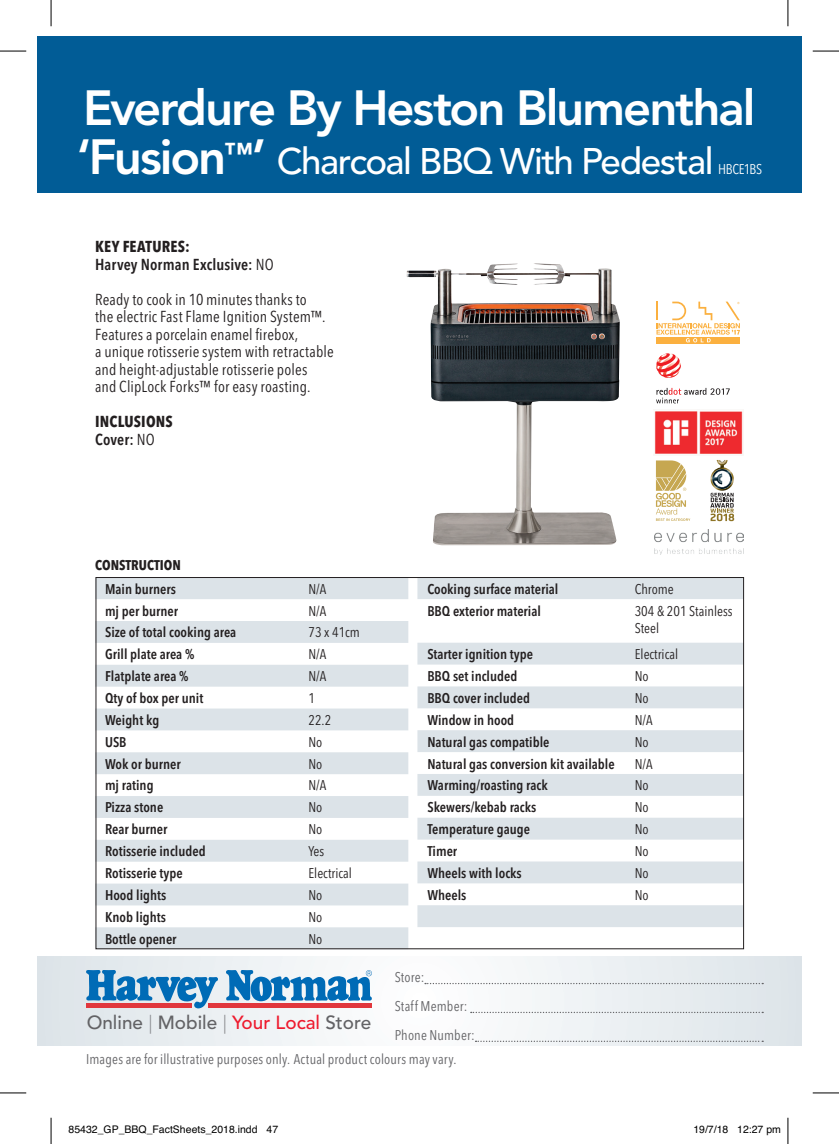
<style>
.page{position:relative;width:839px;height:1144px;background:#fff}
.page>*{position:absolute;margin:0;border:0;box-sizing:border-box;transform-origin:0 0}
.t1{font:800 49px "Avenir";letter-spacing:-.045em;color:#fff}
.t2{font:500 36.75px "Avenir";letter-spacing:-.045em;color:#fff}
.t3{font:500 18.9px "Avenir";color:#636366}
.t4{font:condensed 15.75px/17.5px "Avenir Next LT Pro";letter-spacing:.01em;color:#231f20}
.t5{font:600 condensed 15.75px/17.5px "Avenir Next LT Pro";letter-spacing:.01em;color:#231f20}
.t6{font:700 condensed 15.75px/17.5px "Avenir Next LT Pro";letter-spacing:.01em;color:#231f20}
.t7{font:600 condensed 14px "Avenir Next LT Pro";color:#231f20}
.t8{font:condensed 14px/17.5px "Avenir Next LT Pro";color:#231f20}
.t9{font:condensed 14px/28.9px "Avenir Next LT Pro";letter-spacing:.015em;color:#636366}
.t10{font:700 condensed 14px "Avenir Next LT Pro";color:#231f20}
.t11{font:condensed 14px "Avenir Next LT Pro";letter-spacing:-.025em;color:#fff}
.t12{font:10.5px "Helvetica";color:#000}
.s1{font-weight:800;font-size:49px}
.s2{font-weight:700}
.s3{font-weight:400}
.s4{font-weight:600}
.s5{font-weight:300;color:#8a8c8f}
.s6{color:#ee1a2e}
</style>
<div class="page">
<img style="left:406px;top:263px;width:214px;height:282px">
<svg style="left:656px;top:460px;width:34px;height:61px"></svg>
<img style="left:654px;top:411px;width:90px;height:43px">
<svg style="left:656px;top:353px;width:25px;height:25px"></svg>
<svg style="left:656px;top:388px;width:74px;height:15px"></svg>
<img style="left:654px;top:529px;width:90px;height:25px">
<div style="left:37px;top:36px;width:764px;height:157px;background:#015c96"></div>
<svg style="left:37px;top:956px;width:764px;height:90px"></svg>
<svg style="left:86px;top:970px;width:132px;height:38px;background:#6fa4cd"></svg>
<hr style="left:87px;top:1003px;width:105px;height:4px;background:#e1373d">
<hr style="left:208px;top:1003px;width:164px;height:4px;background:#e1373d">
<svg style="left:226px;top:970px;width:146px;height:32px"></svg>
<svg style="left:425px;top:983px;width:338px;height:1px"></svg>
<svg style="left:471px;top:1012px;width:292px;height:1px"></svg>
<svg style="left:475px;top:1041px;width:288px;height:1px"></svg>
<svg style="left:417px;top:579px;width:325px;height:348px"></svg>
<svg style="left:95px;top:577px;width:313px;height:372px;fill:#dce3e8"></svg>
<svg style="left:657px;top:342px;width:83px;height:2px"></svg>
<svg style="left:656px;top:302px;width:84px;height:40px"></svg>
<svg style="left:710px;top:460px;width:24px;height:61px"></svg>
<svg style="left:0;top:51px;width:26px;height:1px"></svg>
<svg style="left:813px;top:51px;width:26px;height:1px"></svg>
<svg style="left:0;top:1092px;width:26px;height:1px"></svg>
<svg style="left:813px;top:1092px;width:26px;height:1px"></svg>
<svg style="left:51px;top:0;width:1px;height:26px"></svg>
<svg style="left:51px;top:1118px;width:1px;height:26px"></svg>
<svg style="left:787px;top:0;width:1px;height:26px"></svg>
<svg style="left:787px;top:1118px;width:1px;height:26px"></svg>
<h1 class="t1" style="left:83px;top:79px;width:674px">Everdure By Heston Blumenthal</h1>
<h2 class="t2" style="left:77px;top:140px;width:638px"><span class="s1">‘Fusion</span><sup>™</sup><span class="s1">’</span> Charcoal BBQ With Pedestal</h2>
<p class="t11" style="left:718px;top:164px;width:45px">HBCE1BS</p>
<p class="t5" style="left:95px;top:238px;width:180px"><span class="s2">KEY FEATURES:<br></span>Harvey Norman Exclusive: <span class="s3">NO</span></p>
<p class="t4" style="left:95px;top:292px;width:240px">Ready to cook in 10 minutes thanks to<br>the electric Fast Flame Ignition System™.<br>Features a porcelain enamel firebox,<br>a unique rotisserie system with retractable and height-adjustable rotisserie poles<br>and ClipLock Forks™ for easy roasting.</p>
<p class="t6" style="left:95px;top:414px;width:79px">INCLUSIONS<br><span class="s4">Cover:</span> <span class="s3">NO</span></p>
<p class="t10" style="left:95px;top:559px;width:87px">CONSTRUCTION</p>
<p class="t7" style="left:105px;top:580px;width:72px">Main burners</p>
<p class="t8" style="left:308px;top:582px;width:19px">N/A</p>
<p class="t7" style="left:105px;top:602px;width:75px">mj per burner</p>
<p class="t8" style="left:308px;top:603px;width:19px">N/A</p>
<p class="t7" style="left:105px;top:624px;width:133px">Size of total cooking area</p>
<p class="t8" style="left:308px;top:625px;width:53px">73 x 41cm</p>
<p class="t7" style="left:105px;top:646px;width:91px">Grill plate area %</p>
<p class="t8" style="left:308px;top:647px;width:19px">N/A</p>
<p class="t7" style="left:105px;top:668px;width:85px">Flatplate area %</p>
<p class="t8" style="left:308px;top:669px;width:19px">N/A</p>
<p class="t7" style="left:105px;top:689px;width:100px">Qty of box per unit</p>
<p class="t8" style="left:308px;top:691px;width:8px">1</p>
<p class="t7" style="left:105px;top:711px;width:56px">Weight kg</p>
<p class="t8" style="left:308px;top:713px;width:24px">22.2</p>
<p class="t7" style="left:105px;top:733px;width:23px">USB</p>
<p class="t8" style="left:308px;top:735px;width:16px">No</p>
<p class="t7" style="left:105px;top:755px;width:77px">Wok or burner</p>
<p class="t8" style="left:308px;top:756px;width:16px">No</p>
<p class="t7" style="left:105px;top:777px;width:50px">mj rating</p>
<p class="t8" style="left:308px;top:778px;width:19px">N/A</p>
<p class="t7" style="left:105px;top:799px;width:60px">Pizza stone</p>
<p class="t8" style="left:308px;top:800px;width:16px">No</p>
<p class="t7" style="left:105px;top:821px;width:64px">Rear burner</p>
<p class="t8" style="left:308px;top:822px;width:16px">No</p>
<p class="t7" style="left:105px;top:843px;width:102px">Rotisserie included</p>
<p class="t8" style="left:308px;top:844px;width:17px">Yes</p>
<p class="t7" style="left:105px;top:864px;width:79px">Rotisserie type</p>
<p class="t8" style="left:308px;top:866px;width:45px">Electrical</p>
<p class="t7" style="left:105px;top:886px;width:63px">Hood lights</p>
<p class="t8" style="left:308px;top:888px;width:16px">No</p>
<p class="t7" style="left:105px;top:908px;width:62px">Knob lights</p>
<p class="t8" style="left:308px;top:910px;width:16px">No</p>
<p class="t7" style="left:105px;top:930px;width:73px">Bottle opener</p>
<p class="t8" style="left:308px;top:931px;width:16px">No</p>
<p class="t7" style="left:427px;top:580px;width:133px">Cooking surface material</p>
<p class="t8" style="left:635px;top:582px;width:41px">Chrome</p>
<p class="t7" style="left:427px;top:602px;width:115px">BBQ exterior material</p>
<p class="t8" style="left:635px;top:603px;width:99px">304 &amp; 201 Stainless<br>Steel</p>
<p class="t7" style="left:427px;top:646px;width:107px">Starter ignition type</p>
<p class="t8" style="left:635px;top:647px;width:45px">Electrical</p>
<p class="t7" style="left:427px;top:668px;width:91px">BBQ set included</p>
<p class="t8" style="left:635px;top:669px;width:16px">No</p>
<p class="t7" style="left:427px;top:689px;width:104px">BBQ cover included</p>
<p class="t8" style="left:635px;top:691px;width:16px">No</p>
<p class="t7" style="left:427px;top:711px;width:88px">Window in hood</p>
<p class="t8" style="left:635px;top:713px;width:19px">N/A</p>
<p class="t7" style="left:427px;top:733px;width:124px">Natural gas compatible</p>
<p class="t8" style="left:635px;top:735px;width:16px">No</p>
<p class="t7" style="left:427px;top:755px;width:189px">Natural gas conversion kit available</p>
<p class="t8" style="left:635px;top:756px;width:19px">N/A</p>
<p class="t7" style="left:427px;top:777px;width:122px">Warming/roasting rack</p>
<p class="t8" style="left:635px;top:778px;width:16px">No</p>
<p class="t7" style="left:427px;top:799px;width:110px">Skewers/kebab racks</p>
<p class="t8" style="left:635px;top:800px;width:16px">No</p>
<p class="t7" style="left:427px;top:821px;width:104px">Temperature gauge</p>
<p class="t8" style="left:635px;top:822px;width:16px">No</p>
<p class="t7" style="left:427px;top:843px;width:31px">Timer</p>
<p class="t8" style="left:635px;top:844px;width:16px">No</p>
<p class="t7" style="left:427px;top:864px;width:96px">Wheels with locks</p>
<p class="t8" style="left:635px;top:866px;width:16px">No</p>
<p class="t7" style="left:427px;top:886px;width:41px">Wheels</p>
<p class="t8" style="left:635px;top:888px;width:16px">No</p>
<p class="t9" style="left:395px;top:964px;width:82px">Store:<br>Staff Member:<br>Phone Number:</p>
<p class="t9" style="left:86px;top:1047px;width:372px">Images are for illustrative purposes only. Actual product colours may vary.</p>
<h3 class="t3" style="left:87px;top:1011px;width:286px">Online <span class="s5">|</span> Mobile <span class="s5">|</span> <span class="s6">Your Local</span> Store</h3>
<p class="t12" style="left:69px;top:1122px;width:211px">85432_GP_BBQ_FactSheets_2018.indd 47</p>
<p class="t12" style="left:693px;top:1122px;width:89px">19/7/18 12:27 pm</p>
</div>
